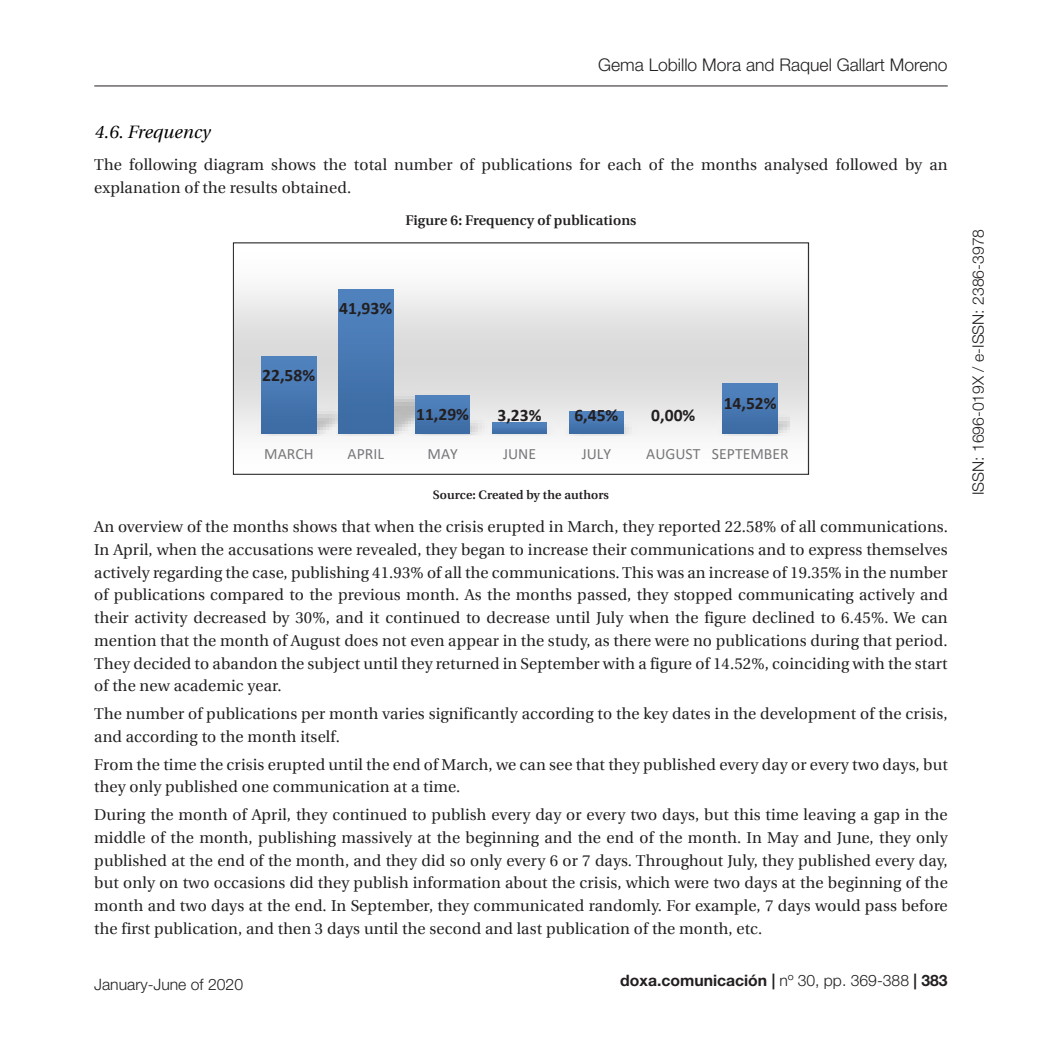
<style>
.page{position:relative;width:1042px;height:1042px;background:#fff}
.page>*{position:absolute;margin:0;border:0;box-sizing:border-box;transform-origin:0 0}
.t1{font:21px/24.2px "Times New Roman";color:#231f20}
.t2{font:19.25px "Calibri";color:#231f20}
.Nivel_1_1{font:italic 17.85px "Utopia";letter-spacing:.01em;color:#000001}
.t3{font:700 17.5px "Calibri";color:#231f20}
.t4{font:300 17.5px "Helvetica Neue LT Std";color:#231f20}
.Cuerpo_de_texto{font:15.75px/22.8px "Utopia";letter-spacing:.01em;color:#231f20}
.t5{font:300 15.75px "Helvetica Neue LT Std";color:#231f20}
.t6{font:700 15.75px "Helvetica Neue LT Std";color:#231f20}
.t7{font:15.75px "Calibri";color:#76787b}
.Tablas{font:600 14px "Utopia";letter-spacing:.01em;color:#231f20}
.Pie_de_imagen{font:600 12.25px "Utopia";letter-spacing:.01em;color:#231f20}
.s1{font-weight:300}
</style>
<div class="page">
<hr style="left:94px;top:85px;width:853px;height:1px;background:#231f20">
<svg style="left:235px;top:289px;width:572px;height:147px;background:#bec9d7"></svg>
<div style="left:233px;top:242px;width:576px;height:233px;border:1px solid #231f20"></div>
<p class="t4" style="left:598px;top:54px;width:351px">Gema Lobillo Mora and Raquel Gallart Moreno</p>
<p class="Nivel_1_1" style="left:94px;top:122px;width:117px">4.6. Frequency</p>
<p class="Cuerpo_de_texto" style="left:94px;top:154px;width:855px">The following diagram shows the total number of publications for each of the months analysed followed by an explanation of the results obtained.</p>
<p class="Tablas" style="left:405px;top:212px;width:233px">Figure 6: Frequency of publications</p>
<p class="t1" style="left:148px;top:160px;width:506px">analysed followed by an explanation of the results obtained.</p>
<p class="t2" style="left:383px;top:200px;width:275px">Figure 6: Frequency of publications</p>
<p class="t3" style="left:262px;top:363px;width:54px">22,58%</p>
<p class="t3" style="left:339px;top:296px;width:54px">41,93%</p>
<p class="t3" style="left:416px;top:401px;width:54px">11,29%</p>
<p class="t3" style="left:497px;top:403px;width:46px">3,23%</p>
<p class="t3" style="left:574px;top:403px;width:46px">6,45%</p>
<p class="t3" style="left:651px;top:403px;width:46px">0,00%</p>
<p class="t3" style="left:724px;top:390px;width:54px">14,52%</p>
<p class="t7" style="left:264px;top:443px;width:51px">MARCH</p>
<p class="t7" style="left:347px;top:443px;width:38px">APRIL</p>
<p class="t7" style="left:427px;top:443px;width:32px">MAY</p>
<p class="t7" style="left:503px;top:443px;width:34px">JUNE</p>
<p class="t7" style="left:582px;top:443px;width:31px">JULY</p>
<p class="t7" style="left:646px;top:443px;width:144px">AUGUST SEPTEMBER</p>
<p class="Pie_de_imagen" style="left:433px;top:488px;width:178px">Source: Created by the authors</p>
<p class="Cuerpo_de_texto" style="left:94px;top:515px;width:855px;text-align:justify">An overview of the months shows that when the crisis erupted in March, they reported 22.58% of all communications.<br>In April, when the accusations were revealed, they began to increase their communications and to express themselves actively regarding the case, publishing 41.93% of all the communications. This was an increase of 19.35% in the number of publications compared to the previous month. As the months passed, they stopped communicating actively and their activity decreased by 30%, and it continued to decrease until July when the figure declined to 6.45%. We can mention that the month of August does not even appear in the study, as there were no publications during that period.<br>They decided to abandon the subject until they returned in September with a figure of 14.52%, coinciding with the start of the new academic year.</p>
<p class="Cuerpo_de_texto" style="left:94px;top:702px;width:855px">The number of publications per month varies significantly according to the key dates in the development of the crisis, and according to the month itself.</p>
<p class="Cuerpo_de_texto" style="left:94px;top:753px;width:855px">From the time the crisis erupted until the end of March, we can see that they published every day or every two days, but they only published one communication at a time.</p>
<p class="Cuerpo_de_texto" style="left:94px;top:803px;width:855px;text-align:justify">During the month of April, they continued to publish every day or every two days, but this time leaving a gap in the middle of the month, publishing massively at the beginning and the end of the month. In May and June, they only published at the end of the month, and they did so only every 6 or 7 days. Throughout July, they published every day, but only on two occasions did they publish information about the crisis, which were two days at the beginning of the month and two days at the end. In September, they communicated randomly. For example, 7 days would pass before the first publication, and then 3 days until the second and last publication of the month, etc.</p>
<p class="t1" style="left:148px;top:530px;width:746px">An overview of the months shows that when the crisis erupted in March, they reported<br>22.58% of all communications. In April, when the accusations were revealed, they</p>
<p class="t5" style="left:94px;top:975px;width:150px">January-June of 2020</p>
<p class="t6" style="left:620px;top:971px;width:329px">doxa.comunicación | <span class="s1">nº 30, pp. 369-388</span> | 383</p>
<p class="t5" style="left:968px;top:495px;width:268px;rotate:-90deg">ISSN: 1696-019X / e-ISSN: 2386-3978</p>
</div>
